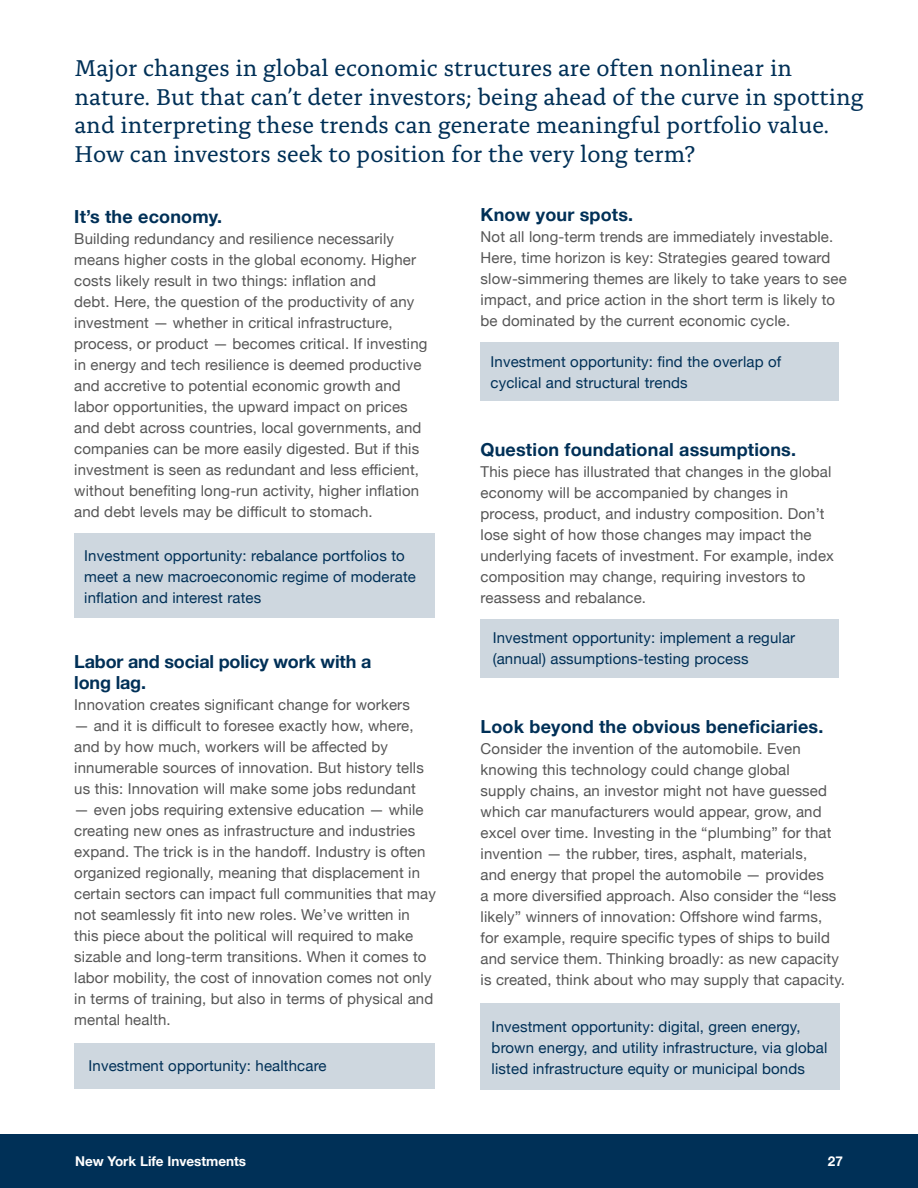
<style>
.page{position:relative;width:918px;height:1188px;background:#fff}
.page>*{position:absolute;margin:0;border:0;box-sizing:border-box;transform-origin:0 0}
.t1{font:24px/28.5px "Alda OTCEV";color:#003057}
.t2{font:700 18px "Helvetica Neue";letter-spacing:.01em;color:#003057}
.t3{font:700 18px "Helvetica Neue";letter-spacing:-.01em;color:#003057}
.t4{font:15px/21px "Helvetica Neue";letter-spacing:.01em;color:#565656}
.t5{font:15px/21px "Helvetica Neue";letter-spacing:.01em;color:#003057}
.t6{font:700 13.5px "Helvetica Neue";color:#fff}
</style>
<div class="page">
<div style="left:0;top:1134px;width:918px;height:54px;background:#003057"></div>
<div style="left:74px;top:534px;width:361px;height:84px;background:#ced7df"></div>
<div style="left:74px;top:1043px;width:361px;height:46px;background:#ced7df"></div>
<div style="left:481px;top:342px;width:358px;height:58px;background:#ced7df"></div>
<div style="left:481px;top:619px;width:358px;height:59px;background:#ced7df"></div>
<div style="left:481px;top:1004px;width:359px;height:86px;background:#ced7df"></div>
<p class="t1" style="left:75px;top:52px;width:791px">Major changes in global economic structures are often nonlinear in nature. But that can’t deter investors; being ahead of the curve in spotting and interpreting these trends can generate meaningful portfolio value.<br>How can investors seek to position for the very long term?</p>
<p class="t2" style="left:74px;top:203px;width:149px">It’s the economy.</p>
<p class="t4" style="left:74px;top:229px;width:355px">Building redundancy and resilience necessarily means higher costs in the global economy. Higher costs likely result in two things: inflation and<br>debt. Here, the question of the productivity of any investment — whether in critical infrastructure, process, or product — becomes critical. If investing in energy and tech resilience is deemed productive and accretive to potential economic growth and labor opportunities, the upward impact on prices and debt across countries, local governments, and companies can be more easily digested. But if this investment is seen as redundant and less efficient, without benefiting long-run activity, higher inflation and debt levels may be difficult to stomach.</p>
<p class="t5" style="left:84px;top:546px;width:333px">Investment opportunity: rebalance portfolios to meet a new macroeconomic regime of moderate inflation and interest rates</p>
<p class="t3" style="left:74px;top:648px;width:299px">Labor and social policy work with a</p>
<p class="t2" style="left:74px;top:669px;width:73px">long lag.</p>
<p class="t4" style="left:74px;top:695px;width:337px">Innovation creates significant change for workers</p>
<p class="t4" style="left:74px;top:716px;width:351px">— and it is difficult to foresee exactly how, where, and by how much, workers will be affected by innumerable sources of innovation. But history tells us this: Innovation will make some jobs redundant</p>
<p class="t4" style="left:74px;top:800px;width:363px">— even jobs requiring extensive education — while creating new ones as infrastructure and industries expand. The trick is in the handoff. Industry is often organized regionally, meaning that displacement in certain sectors can impact full communities that may not seamlessly fit into new roles. We’ve written in this piece about the political will required to make sizable and long-term transitions. When it comes to labor mobility, the cost of innovation comes not only in terms of training, but also in terms of physical and mental health.</p>
<p class="t5" style="left:89px;top:1056px;width:240px">Investment opportunity: healthcare</p>
<p class="t2" style="left:481px;top:200px;width:154px">Know your spots.</p>
<p class="t4" style="left:481px;top:227px;width:368px">Not all long-term trends are immediately investable.<br>Here, time horizon is key: Strategies geared toward slow-simmering themes are likely to take years to see impact, and price action in the short term is likely to be dominated by the current economic cycle.</p>
<p class="t5" style="left:491px;top:352px;width:292px">Investment opportunity: find the overlap of cyclical and structural trends</p>
<p class="t2" style="left:481px;top:435px;width:317px">Question foundational assumptions.</p>
<p class="t4" style="left:481px;top:462px;width:355px">This piece has illustrated that changes in the global economy will be accompanied by changes in process, product, and industry composition. Don’t lose sight of how those changes may impact the underlying facets of investment. For example, index composition may change, requiring investors to reassess and rebalance.</p>
<p class="t5" style="left:493px;top:628px;width:304px">Investment opportunity: implement a regular (annual) assumptions-testing process</p>
<p class="t2" style="left:481px;top:712px;width:344px">Look beyond the obvious beneficiaries.</p>
<p class="t4" style="left:481px;top:739px;width:366px">Consider the invention of the automobile. Even knowing this technology could change global<br>supply chains, an investor might not have guessed which car manufacturers would appear, grow, and excel over time. Investing in the “plumbing” for that invention — the rubber, tires, asphalt, materials,<br>and energy that propel the automobile — provides<br>a more diversified approach. Also consider the “less likely” winners of innovation: Offshore wind farms,<br>for example, require specific types of ships to build and service them. Thinking broadly: as new capacity is created, think about who may supply that capacity.</p>
<p class="t5" style="left:492px;top:1017px;width:337px">Investment opportunity: digital, green energy, brown energy, and utility infrastructure, via global listed infrastructure equity or municipal bonds</p>
<p class="t6" style="left:75px;top:1150px;width:173px">New York Life Investments</p>
<p class="t6" style="left:828px;top:1150px;width:17px">27</p>
</div>
